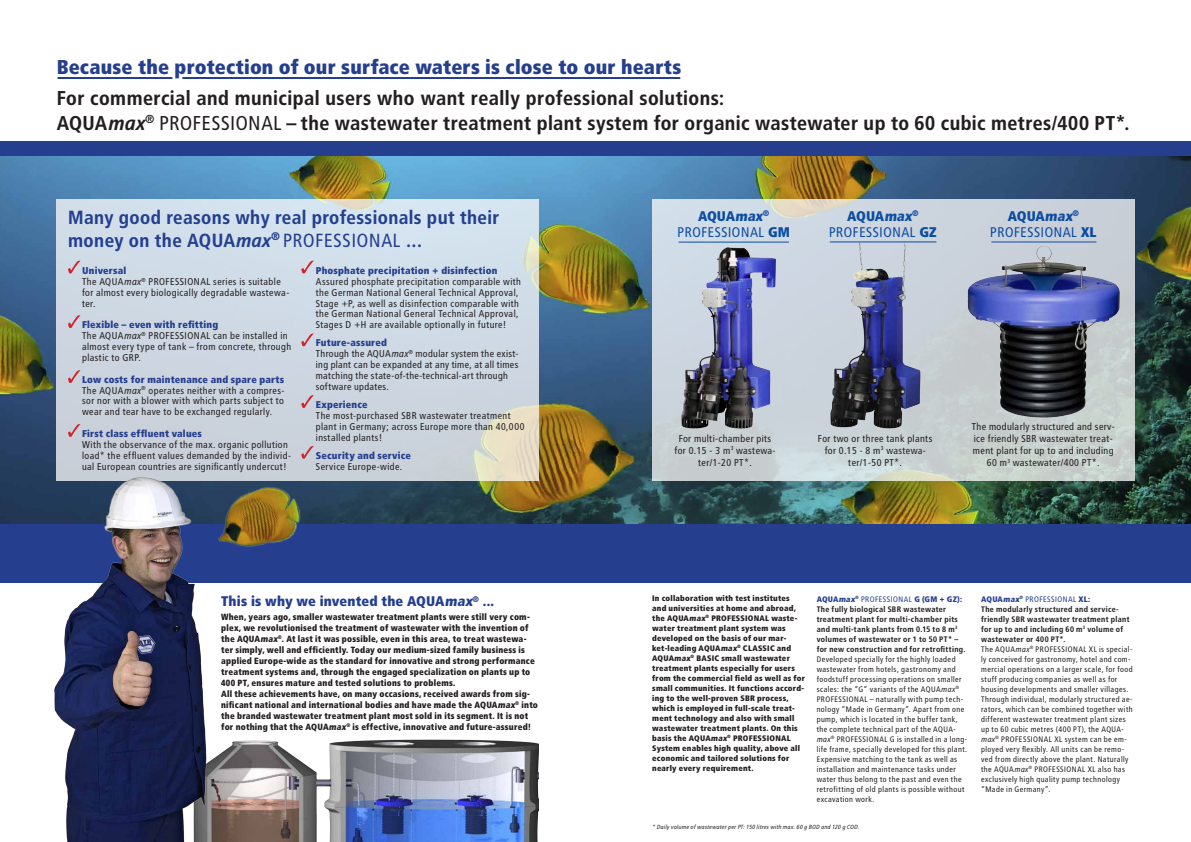
<style>
.page{position:relative;width:1191px;height:842px;background:#fff}
.page>*{position:absolute;margin:0;border:0;box-sizing:border-box;transform-origin:0 0}
.t1{font:20px/25px "BVG Hfett";color:#231f20}
.t2{font:20px "BVG Fett";color:#253f8e}
.t3{font:19px/22.8px "BVG Hfett";color:#253f8e}
.t4{font:14px "BVG Normal";color:#0d4da1}
.t5{font:14px "BVG Fett";letter-spacing:.005em;color:#253f8e}
.t6{font:14px "BVG Fett";letter-spacing:-.015em;color:#0d4da1}
.t7{font:10px/12px "BVG Normal";color:#231f20;text-align:center}
.t8{font:9.9px/10.9px "BVG Normal";letter-spacing:.005em;color:#231f20}
.t9{font:9.9px "BVG Fett";letter-spacing:.015em;color:#253f8e}
.t10{font:9px/11px "BVG Fett";letter-spacing:.015em;color:#231f20;scale:.95 1}
.t11{font:8px/10px "BVG Normal";letter-spacing:.015em;color:#231f20}
.t12{font:8px/10px "BVG Fett";letter-spacing:.02em;color:#231f20}
.t13{font:8px/10px "BVG Hfett";letter-spacing:.02em;color:#231f20}
.t14{font:8px "BVG Fett";letter-spacing:.025em;color:#253f8e}
.t15{font:8px "BVG Normal";letter-spacing:.02em;color:#253f8e}
.t16{font:6px "BVG Normal Kursiv";letter-spacing:.01em;color:#231f20}
.s1{font-family:"BVG Hfett Kursiv"}
.s2{font-family:"BVG Normal"}
.s3{font-family:"BVG Normal Kursiv"}
.s4{font-family:"BVG Fett"}
</style>
<div class="page">
<img style="left:213px;top:739px;width:326px;height:103px">
<img style="left:0;top:156px;width:1191px;height:368px">
<div style="left:0;top:142px;width:1191px;height:14px;background:#253f8e"></div>
<div style="left:0;top:524px;width:1191px;height:59px;background:#253f8e"></div>
<svg style="left:652px;top:199px;width:482px;height:282px;background:#cbd3d8"></svg>
<img style="left:966px;top:243px;width:154px;height:177px">
<hr style="left:991px;top:241px;width:105px;height:1px;background:#0d4da1">
<svg style="left:57px;top:199px;width:482px;height:282px;background:#cfd9e2"></svg>
<svg style="left:68px;top:261px;width:12px;height:12px"></svg>
<svg style="left:301px;top:261px;width:13px;height:12px"></svg>
<svg style="left:68px;top:315px;width:12px;height:13px"></svg>
<svg style="left:68px;top:370px;width:12px;height:13px"></svg>
<svg style="left:68px;top:424px;width:12px;height:13px"></svg>
<img style="left:42px;top:459px;width:171px;height:383px">
<img style="left:816px;top:242px;width:124px;height:189px">
<hr style="left:829px;top:241px;width:107px;height:1px;background:#0d4da1">
<img style="left:678px;top:246px;width:103px;height:187px">
<hr style="left:678px;top:242px;width:111px;height:1px;background:#0d4da1">
<hr style="left:58px;top:77px;width:114px;height:2px;background:#253f8e">
<hr style="left:182px;top:77px;width:498px;height:2px;background:#253f8e">
<img style="left:206px;top:476px;width:103px;height:90px">
<svg style="left:301px;top:333px;width:13px;height:13px"></svg>
<svg style="left:301px;top:395px;width:13px;height:13px"></svg>
<svg style="left:301px;top:446px;width:13px;height:13px"></svg>
<h1 class="t2" style="left:57px;top:55px;width:626px">Because the protection of our surface waters is close to our hearts</h1>
<h1 class="t1" style="left:57px;top:85px;width:1074px">For commercial and municipal users who want really professional solutions:<br>AQUA<span class="s1">max</span><sup>®</sup> <span class="s2">PROFESSIONAL</span> – the wastewater treatment plant system for organic wastewater up to 60 cubic metres/400 PT*.</h1>
<h2 class="t3" style="left:68px;top:206px;width:433px">Many good reasons why real professionals put their money on the AQUA<span class="s1">max</span><sup>®</sup> <span class="s2">PROFESSIONAL</span> …</h2>
<p class="t9" style="left:82px;top:264px;width:46px">Universal</p>
<p class="t8" style="left:82px;top:276px;width:78px">The AQUA<span class="s3">max</span><sup>®</sup> Professional</p>
<p class="t8" style="left:82px;top:276px;width:209px;text-indent:131px">series is suitable for almost every biologically degradable wastewa&shy;ter.</p>
<p class="t9" style="left:82px;top:319px;width:138px">Flexible – even with refitting</p>
<p class="t8" style="left:82px;top:330px;width:78px">The AQUA<span class="s3">max</span><sup>®</sup> Professional</p>
<p class="t8" style="left:82px;top:330px;width:211px;text-indent:131px">can be installed in almost every type of tank – from concrete, through plastic to GRP.</p>
<p class="t9" style="left:82px;top:373px;width:204px">Low costs for maintenance and spare parts</p>
<p class="t8" style="left:82px;top:385px;width:204px;text-align:justify">The AQUA<span class="s3">max</span><sup>®</sup> operates neither with a compres&shy;sor nor with a blower with which parts subject to wear and tear have to be exchanged regularly.</p>
<p class="t9" style="left:82px;top:427px;width:121px">First class effluent values</p>
<p class="t8" style="left:82px;top:439px;width:211px">With the observance of the max. organic pollution load* the effluent values demanded by the individ&shy;ual European countries are significantly undercut!</p>
<p class="t9" style="left:316px;top:264px;width:183px">Phosphate precipitation + disinfection</p>
<p class="t8" style="left:316px;top:276px;width:207px">Assured phosphate precipitation comparable with the German National General Technical Approval, Stage +P, as well as disinfection comparable with the German National General Technical Approval, Stages D +H are available optionally in future!</p>
<p class="t9" style="left:316px;top:337px;width:73px">Future-assured</p>
<p class="t8" style="left:316px;top:348px;width:204px">Through the AQUA<span class="s3">max</span><sup>®</sup> modular system the exist&shy;ing plant can be expanded at any time, at all times matching the state-of-the-technical-art through software updates.</p>
<p class="t9" style="left:316px;top:398px;width:53px">Experience</p>
<p class="t8" style="left:316px;top:410px;width:210px">The most-purchased SBR wastewater treatment plant in Germany; across Europe more than 40,000 installed plants!</p>
<p class="t9" style="left:316px;top:449px;width:97px">Security and service</p>
<p class="t8" style="left:316px;top:461px;width:88px">Service Europe-wide.</p>
<h3 class="t5" style="left:221px;top:593px;width:275px">This is why we invented the AQUAmax<sup>®</sup> ...</h3>
<p class="t10" style="left:221px;top:612px;width:335px">When, years ago, smaller wastewater treatment plants were still very com&shy;plex, we revolutionised the treatment of wastewater with the invention of the AQUAmax<sup>®</sup>. At last it was possible, even in this area, to treat wastewa&shy;ter simply, well and efficiently. Today our medium-sized family business is applied Europe-wide as the standard for innovative and strong performance treatment systems and, through the engaged specialization on plants up to 400 PT, ensures mature and tested solutions to problems.<br>All these achievements have, on many occasions, received awards from sig&shy;nificant national and international bodies and have made the AQUAmax<sup>®</sup> into the branded wastewater treatment plant most sold in its segment. It is not for nothing that the AQUAmax<sup>®</sup> is effective, innovative and future-assured!</p>
<h3 class="t6" style="left:698px;top:207px;width:73px">AQUAmax<sup>®</sup></h3>
<h3 class="t4" style="left:677px;top:224px;width:114px">PROFESSIONAL <span class="s4">GM</span></h3>
<h3 class="t6" style="left:847px;top:207px;width:73px">AQUAmax<sup>®</sup></h3>
<h3 class="t4" style="left:829px;top:224px;width:109px">PROFESSIONAL <span class="s4">GZ</span></h3>
<h3 class="t6" style="left:1007px;top:207px;width:73px">AQUAmax<sup>®</sup></h3>
<h3 class="t4" style="left:990px;top:224px;width:108px">PROFESSIONAL <span class="s4">XL</span></h3>
<p class="t7" style="left:674px;top:432px;width:103px">For multi-chamber pits for 0.15 - 3 m<sup>3</sup> wastewa&shy;ter/1-20 PT*.</p>
<p class="t7" style="left:818px;top:432px;width:116px">For two or three tank plants for 0.15 - 8 m<sup>3</sup> wastewa&shy;ter/1-50 PT*.</p>
<p class="t7" style="left:971px;top:421px;width:145px">The modularly structured and serv&shy;ice friendly SBR wastewater treat&shy;ment plant for up to and including<br>60 m<sup>3</sup> wastewater/400 PT*.</p>
<p class="t12" style="left:652px;top:593px;width:154px">In collaboration with test institutes and universities at home and abroad, the AQUAmax<sup>®</sup> PROFESSIONAL waste&shy;water treatment plant system was developed on the basis of our mar&shy;ket-leading AQUAmax<sup>®</sup> CLASSIC and AQUAmax<sup>®</sup> BASIC small wastewater treatment plants especially for users from the commercial field as well as for small communities. It functions accord&shy;ing to the well-proven SBR process, which is employed in full-scale treat&shy;ment technology and also with small wastewater treatment plants. On this basis the AQUAmax<sup>®</sup> PROFESSIONAL System enables high quality, above all economic and tailored solutions for nearly every requirement.</p>
<p class="t14" style="left:816px;top:594px;width:147px">AQUAmax<sup>®</sup> <span class="s2">PROFESSIONAL</span> G (GM + GZ):</p>
<p class="t13" style="left:816px;top:604px;width:150px">The fully biological SBR wastewater treatment plant for multi-chamber pits and multi-tank plants from 0.15 to 8 m<sup>3 </sup>volumes of wastewater or 1 to 50 PT* – for new construction and for retrofitting.</p>
<p class="t11" style="left:816px;top:654px;width:152px">Developed specially for the highly loaded wastewater from hotels, gastronomy and foodstuff processing operations on smaller scales: the “G“ variants of the AQUA<span class="s3">max</span><sup>® </sup>PROFESSIONAL – naturally with pump tech&shy;nology “Made in Germany“. Apart from one pump, which is located in the buffer tank, the complete technical part of the AQUA&shy;<span class="s3">max</span><sup>®</sup> PROFESSIONAL G is installed in a long&shy;life frame, specially developed for this plant.<br>Expensive matching to the tank as well as installation and maintenance tasks under water thus belong to the past and even the retrofitting of old plants is possible without excavation work.</p>
<p class="t16" style="left:652px;top:824px;width:209px">* Daily volume of wastewater per PT: 150 litres with max. 60 g BOD and 120 g COD.</p>
<p class="t15" style="left:981px;top:594px;width:111px"><span class="s4">AQUAmax</span><sup>®</sup> PROFESSIONAL <span class="s4">XL:</span></p>
<p class="t13" style="left:981px;top:604px;width:150px">The modularly structured and service&shy;friendly SBR wastewater treatment plant for up to and including 60 m<sup>3</sup> volume of wastewater or 400 PT*.</p>
<p class="t11" style="left:981px;top:644px;width:153px">The AQUA<span class="s3">max</span><sup>®</sup> PROFESSIONAL XL is special&shy;ly conceived for gastronomy, hotel and com&shy;mercial operations on a larger scale, for food stuff producing companies as well as for housing developments and smaller villages.<br>Through individual, modularly structured ae&shy;rators, which can be combined together with different wastewater treatment plant sizes up to 60 cubic metres (400 PT), the AQUA&shy;<span class="s3">max</span><sup>®</sup> PROFESSIONAL XL system can be em&shy;ployed very flexibly. All units can be remo&shy;ved from directly above the plant. Naturally the AQUA<span class="s3">max</span><sup>®</sup> PROFESSIONAL XL also has exclusively high quality pump technology “Made in Germany”.</p>
</div>
